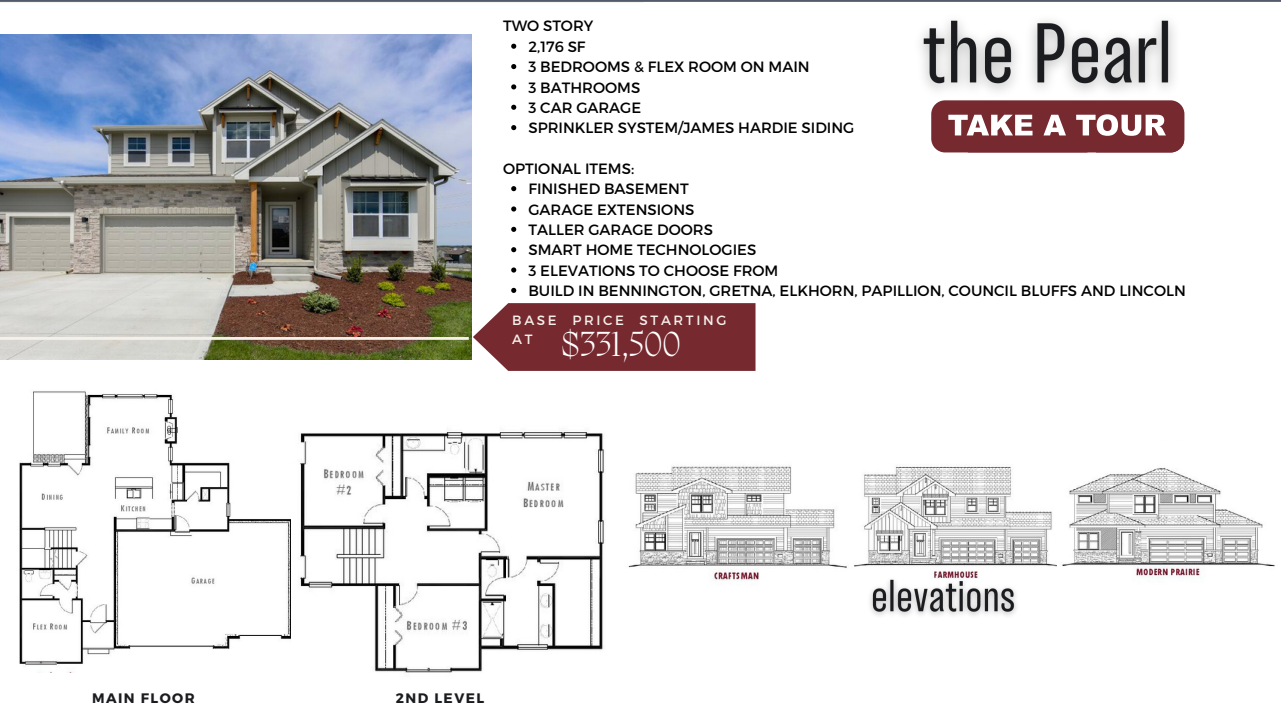
<style>
.page{position:relative;width:1281px;height:720px;background:#fff}
.page>*{position:absolute;margin:0;border:0;box-sizing:border-box;transform-origin:0 0}
.t1{font:200 35.75px "Migra";color:#fff}
.t2{font:14.88px "Montserrat";color:#000}
.t3{font:700 13.75px "Montserrat";letter-spacing:.105em;color:#1b1c1f}
.t4{font:13.38px/18.6px "Montserrat";letter-spacing:.195em;color:#f5f0ea}
</style>
<div class="page">
<img style="left:0;top:35px;width:472px;height:325px">
<img style="left:19px;top:391px;width:272px;height:282px">
<svg style="left:511px;top:44px;width:5px;height:5px"></svg>
<svg style="left:511px;top:64px;width:5px;height:5px"></svg>
<svg style="left:511px;top:84px;width:5px;height:5px"></svg>
<svg style="left:511px;top:105px;width:5px;height:5px"></svg>
<svg style="left:511px;top:125px;width:5px;height:5px"></svg>
<svg style="left:511px;top:186px;width:5px;height:5px"></svg>
<svg style="left:511px;top:206px;width:5px;height:6px"></svg>
<svg style="left:511px;top:227px;width:5px;height:5px"></svg>
<svg style="left:511px;top:247px;width:5px;height:5px"></svg>
<svg style="left:511px;top:268px;width:5px;height:5px"></svg>
<svg style="left:511px;top:288px;width:5px;height:5px"></svg>
<img style="left:920px;top:20px;width:254px;height:71px">
<svg style="left:473px;top:303px;width:282px;height:68px;background:#7f373c"></svg>
<svg style="left:931px;top:100px;width:253px;height:52px"></svg>
<img style="left:300px;top:428px;width:304px;height:245px">
<img style="left:628px;top:465px;width:219px;height:120px">
<img style="left:854px;top:466px;width:203px;height:106px">
<img style="left:1062px;top:468px;width:213px;height:113px">
<img style="left:870px;top:572px;width:147px;height:44px">
<hr style="left:0;top:0;width:643px;height:3px;background:#f5f0ea">
<hr style="left:0;top:337px;width:469px;height:3px;background:#f5f0ea">
<hr style="left:0;top:0;width:1281px;height:2px;background:#535a69">
<p class="t2" style="left:503px;top:17px;width:92px">TWO STORY</p>
<p class="t2" style="left:528px;top:37px;width:59px">2,176 SF</p>
<p class="t2" style="left:528px;top:57px;width:283px">3 BEDROOMS &amp; FLEX ROOM ON MAIN</p>
<p class="t2" style="left:528px;top:78px;width:113px">3 BATHROOMS</p>
<p class="t2" style="left:528px;top:98px;width:114px">3 CAR GARAGE</p>
<p class="t2" style="left:528px;top:118px;width:327px">SPRINKLER SYSTEM/JAMES HARDIE SIDING</p>
<p class="t2" style="left:503px;top:159px;width:133px">OPTIONAL ITEMS:</p>
<p class="t2" style="left:528px;top:179px;width:162px">FINISHED BASEMENT</p>
<p class="t2" style="left:528px;top:200px;width:168px">GARAGE EXTENSIONS</p>
<p class="t2" style="left:528px;top:220px;width:186px">TALLER GARAGE DOORS</p>
<p class="t2" style="left:528px;top:240px;width:229px">SMART HOME TECHNOLOGIES</p>
<p class="t2" style="left:528px;top:261px;width:251px">3 ELEVATIONS TO CHOOSE FROM</p>
<p class="t2" style="left:528px;top:281px;width:659px">BUILD IN BENNINGTON, GRETNA, ELKHORN, PAPILLION, COUNCIL BLUFFS AND LINCOLN</p>
<p class="t4" style="left:512px;top:310px;width:216px">BASE PRICE STARTING<br>AT</p>
<p class="t1" style="left:561px;top:327px;width:121px">$331,500</p>
<p class="t3" style="left:92px;top:689px;width:104px">MAIN FLOOR</p>
<p class="t3" style="left:396px;top:689px;width:90px">2ND LEVEL</p>
</div>
